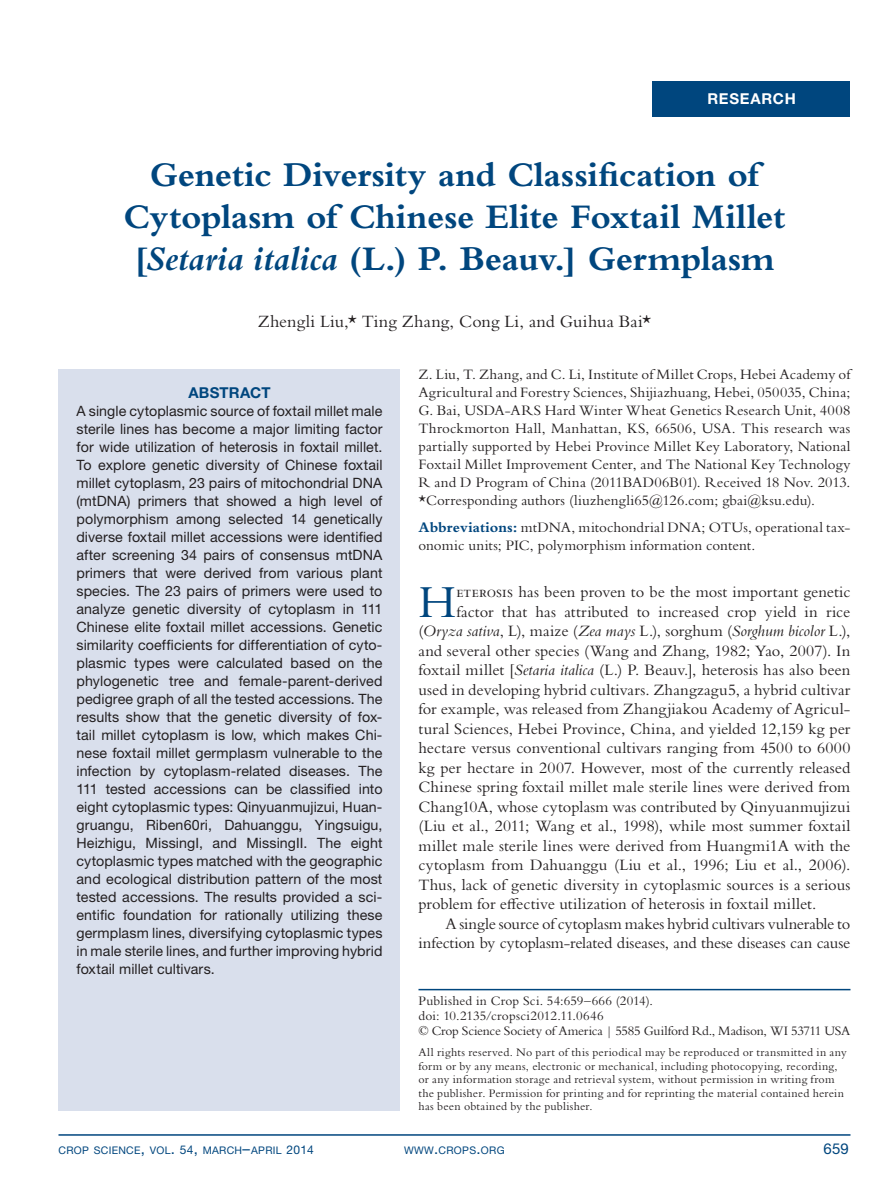
<style>
.page{position:relative;width:891px;height:1188px;background:#fff}
.page>*{position:absolute;margin:0;border:0;box-sizing:border-box;transform-origin:0 0}
.t1{font:47.85px "Bembo Std";color:#00467e}
.t2{font:700 36px/42px "Bembo Std";letter-spacing:-.005em;color:#00467e;text-align:center}
.t3{font:18px "Bembo Std";letter-spacing:.005em;color:#231f20}
.t4{font:16.5px "Bembo Std";letter-spacing:.015em;color:#231f20}
.t5{font:italic 16.5px "Bembo Std";color:#231f20}
.t6{font:15px/18px "Bembo Std";color:#231f20;text-align:justify}
.t7{font:700 15px "Helvetica Neue LT Std";letter-spacing:.05em;color:#fff}
.t8{font:700 15px "Helvetica Neue LT Std";letter-spacing:.01em;color:#00467e}
.t9{font:15px "Helvetica Neue LT Std";color:#00467e}
.t10{font:14.25px/18px "Helvetica Neue LT Std";letter-spacing:.005em;color:#231f20;text-align:justify}
.t11{font:13.5px/15px "Bembo Std";letter-spacing:-.01em;color:#231f20}
.t12{font:12px/13.5px "Bembo Std";letter-spacing:.035em;color:#231f20}
.t13{font:10.5px "Helvetica Neue LT Std";letter-spacing:.03em;color:#00467e}
.s1{font-style:italic}
.s2{font-weight:700;color:#00467e}
.s3{font-style:normal}
.s4{font-size:15px}
.s5{font-size:12px}
</style>
<div class="page">
<div style="left:58px;top:369px;width:342px;height:741px;background:#d9dfec"></div>
<hr style="left:58px;top:1134px;width:792px;height:2px;background:#00467e">
<div style="left:652px;top:81px;width:198px;height:36px;background:#00467e"></div>
<hr style="left:418px;top:989px;width:432px;height:1px;background:#00467e">
<p class="t7" style="left:707px;top:90px;width:90px">RESEARCH</p>
<h2 class="t2" style="left:124px;top:154px;width:663px">Genetic Diversity and Classification of<br>Cytoplasm of Chinese Elite Foxtail Millet [<span class="s1">Setaria italica</span> (L.) P. Beauv.] Germplasm</h2>
<p class="t3" style="left:258px;top:311px;width:395px">Zhengli Liu,* Ting Zhang, Cong Li, and Guihua Bai*</p>
<p class="t8" style="left:188px;top:383px;width:84px">ABSTRACT</p>
<p class="t10" style="left:76px;top:401px;width:308px">A single cytoplasmic source of foxtail millet male sterile lines has become a major limiting factor for wide utilization of heterosis in foxtail millet.<br>To explore genetic diversity of Chinese foxtail millet cytoplasm, 23 pairs of mitochondrial DNA (mtDNA) primers that showed a high level of polymorphism among selected 14 genetically diverse foxtail millet accessions were identified after screening 34 pairs of consensus mtDNA primers that were derived from various plant species. The 23 pairs of primers were used to analyze genetic diversity of cytoplasm in 111<br>Chinese elite foxtail millet accessions. Genetic similarity coefficients for differentiation of cyto&shy;plasmic types were calculated based on the phylogenetic tree and female-parent-derived pedigree graph of all the tested accessions. The results show that the genetic diversity of fox&shy;tail millet cytoplasm is low, which makes Chi&shy;nese foxtail millet germplasm vulnerable to the infection by cytoplasm-related diseases. The 111 tested accessions can be classified into eight cytoplasmic types: Qinyuanmujizui, Huan&shy;gruangu, Riben60ri, Dahuanggu, Yingsuigu, Heizhigu, MissingI, and MissingII. The eight cytoplasmic types matched with the geographic and ecological distribution pattern of the most tested accessions. The results provided a sci&shy;entific foundation for rationally utilizing these germplasm lines, diversifying cytoplasmic types in male sterile lines, and further improving hybrid foxtail millet cultivars.</p>
<p class="t6" style="left:418px;top:365px;width:434px">Z. Liu, T. Zhang, and C. Li, Institute of Millet Crops, Hebei Academy of Agricultural and Forestry Sciences, Shijiazhuang, Hebei, 050035, China; G. Bai, USDA-ARS Hard Winter Wheat Genetics Research Unit, 4008<br>Throckmorton Hall, Manhattan, KS, 66506, USA. This research was partially supported by Hebei Province Millet Key Laboratory, National Foxtail Millet Improvement Center, and The National Key Technology R and D Program of China (2011BAD06B01). Received 18 Nov. 2013. *Corresponding authors (liuzhengli65@126.com; gbai@ksu.edu).</p>
<p class="t6" style="left:418px;top:518px;width:433px"><span class="s2">Abbreviations:</span> mtDNA, mitochondrial DNA; OTUs, operational tax&shy;onomic units; PIC, polymorphism information content.</p>
<h1 class="t1" style="left:418px;top:574px;width:39px">H</h1>
<p class="t4" style="left:456px;top:582px;width:396px">eterosis has been proven to be the most important genetic</p>
<p class="t4" style="left:456px;top:602px;width:395px">factor that has attributed to increased crop yield in rice</p>
<p class="t5" style="left:418px;top:621px;width:433px"><span class="s3">(</span>Oryza sativa<span class="s3">, L), maize (</span>Zea mays <span class="s3">L.), sorghum (</span>Sorghum bicolor <span class="s3">L.),</span></p>
<p class="t4" style="left:418px;top:641px;width:433px">and several other species (Wang and Zhang, 1982; Yao, 2007). In</p>
<p class="t4" style="left:418px;top:660px;width:433px">foxtail millet [<span class="s1">Setaria italica</span> (L.) P. Beauv.], heterosis has also been</p>
<p class="t4" style="left:418px;top:680px;width:434px">used in developing hybrid cultivars. Zhangzagu5, a hybrid cultivar</p>
<p class="t4" style="left:418px;top:699px;width:434px">for example, was released from Zhangjiakou Academy of Agricul-</p>
<p class="t4" style="left:418px;top:719px;width:434px">tural Sciences, Hebei Province, China, and yielded 12,159 kg per</p>
<p class="t4" style="left:418px;top:738px;width:433px">hectare versus conventional cultivars ranging from 4500 to 6000</p>
<p class="t4" style="left:418px;top:758px;width:433px">kg per hectare in 2007. However, most of the currently released</p>
<p class="t4" style="left:418px;top:777px;width:431px">Chinese spring foxtail millet male sterile lines were derived from</p>
<p class="t4" style="left:418px;top:797px;width:433px">Chang10A, whose cytoplasm was contributed by Qinyuanmujizui</p>
<p class="t4" style="left:418px;top:816px;width:433px">(Liu et al., 2011; Wang et al., 1998), while most summer foxtail</p>
<p class="t4" style="left:418px;top:836px;width:433px">millet male sterile lines were derived from Huangmi1A with the</p>
<p class="t4" style="left:418px;top:855px;width:434px">cytoplasm from Dahuanggu (Liu et al., 1996; Liu et al., 2006).</p>
<p class="t4" style="left:418px;top:875px;width:433px">Thus, lack of genetic diversity in cytoplasmic sources is a serious</p>
<p class="t4" style="left:418px;top:894px;width:399px">problem for effective utilization of heterosis in foxtail millet.</p>
<p class="t4" style="left:445px;top:914px;width:406px">A single source of cytoplasm makes hybrid cultivars vulnerable to</p>
<p class="t4" style="left:418px;top:933px;width:433px">infection by cytoplasm-related diseases, and these diseases can cause</p>
<p class="t11" style="left:418px;top:993px;width:433px">Published in Crop Sci. 54:659–666 (2014).<br>doi: 10.2135/cropsci2012.11.0646<br>© Crop Science Society of America | 5585 Guilford Rd., Madison, WI 53711 USA</p>
<p class="t12" style="left:418px;top:1046px;width:430px">All rights reserved. No part of this periodical may be reproduced or transmitted in any form or by any means, electronic or mechanical, including photocopying, recording, or any information storage and retrieval system, without permission in writing from the publisher. Permission for printing and for reprinting the material contained herein has been obtained by the publisher.</p>
<p class="t13" style="left:58px;top:1144px;width:257px">CROP SCIENCE<span class="s4">,</span> VOL<span class="s4">.</span> <span class="s5">54</span><span class="s4">,</span> MARCH<span class="s4">–</span>APRIL <span class="s5">2014</span></p>
<p class="t13" style="left:404px;top:1144px;width:102px">WWW<span class="s4">.</span>CROPS<span class="s4">.</span>ORG</p>
<p class="t9" style="left:823px;top:1139px;width:27px">659</p>
</div>
